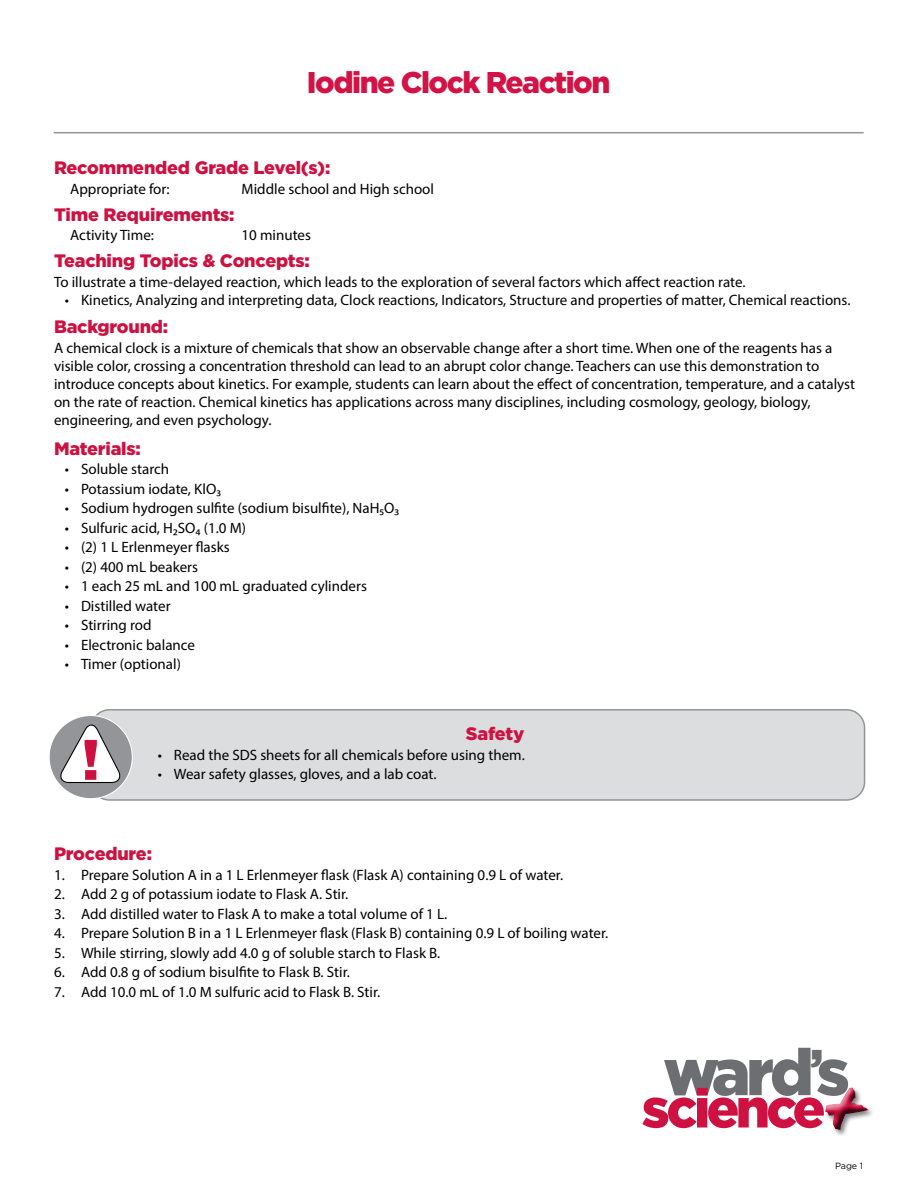
<style>
.page{position:relative;width:918px;height:1188px;background:#fff}
.page>*{position:absolute;margin:0;border:0;box-sizing:border-box;transform-origin:0 0}
.t1{font:92.1px "Flood Std";color:#ce1141}
.t2{font:900 64.95px "Gotham";color:#6d6e71}
.t3{font:900 57px "Gotham";color:#ce1141}
.t4{font:900 54.45px "Gotham";letter-spacing:-.07em;color:#ce1141}
.t5{font:900 30px "Gotham";letter-spacing:-.05em;color:#d31245}
.t6{font:900 18px "Gotham";letter-spacing:-.01em;color:#ce1141}
.t7{font:15px/18px "Myriad Pro";color:#000}
.t8{font:9px "Gotham";color:#000}
</style>
<div class="page">
<hr style="left:54px;top:132px;width:810px;height:1px;background:#939598">
<div style="left:819px;top:1085px;width:57px;height:53px;background:#000;opacity:.7"></div>
<div style="left:91px;top:710px;width:774px;height:90px;background:#dcddde;border-radius:18px"></div>
<div style="left:91px;top:709px;width:774px;height:92px;border:2px solid #939598;border-radius:18px"></div>
<div style="left:49px;top:716px;width:83px;height:83px;background:#939598;border-radius:50%"></div>
<svg style="left:57px;top:723px;width:65px;height:61px"></svg>
<h3 class="t5" style="left:307px;top:65px;width:305px">Iodine Clock Reaction</h3>
<p class="t6" style="left:54px;top:157px;width:278px">Recommended Grade Level(s):</p>
<p class="t7" style="left:70px;top:179px;width:101px">Appropriate for:</p>
<p class="t7" style="left:242px;top:179px;width:194px">Middle school and High school</p>
<p class="t6" style="left:54px;top:204px;width:182px">Time Requirements:</p>
<p class="t7" style="left:70px;top:226px;width:85px">Activity Time:</p>
<p class="t7" style="left:242px;top:226px;width:71px">10 minutes</p>
<p class="t6" style="left:54px;top:250px;width:257px">Teaching Topics &amp; Concepts:</p>
<p class="t7" style="left:54px;top:272px;width:693px">To illustrate a time-delayed reaction, which leads to the exploration of several factors which affect reaction rate.</p>
<p class="t7" style="left:65px;top:290px;width:787px">• Kinetics, Analyzing and interpreting data, Clock reactions, Indicators, Structure and properties of matter, Chemical reactions.</p>
<p class="t6" style="left:54px;top:316px;width:116px">Background:</p>
<p class="t7" style="left:54px;top:338px;width:803px">A chemical clock is a mixture of chemicals that show an observable change after a short time. When one of the reagents has a visible color, crossing a concentration threshold can lead to an abrupt color change. Teachers can use this demonstration to introduce concepts about kinetics. For example, students can learn about the effect of concentration, temperature, and a catalyst on the rate of reaction. Chemical kinetics has applications across many disciplines, including cosmology, geology, biology, engineering, and even psychology.</p>
<p class="t6" style="left:54px;top:438px;width:88px">Materials:</p>
<p class="t7" style="left:65px;top:460px;width:106px">• Soluble starch</p>
<p class="t7" style="left:65px;top:480px;width:158px">• Potassium iodate, KlO3</p>
<p class="t7" style="left:65px;top:499px;width:336px">• Sodium hydrogen sulfite (sodium bisulfite), NaH5O3</p>
<p class="t7" style="left:65px;top:519px;width:183px">• Sulfuric acid, H2SO4 (1.0 M)</p>
<p class="t7" style="left:65px;top:538px;width:166px">• (2) 1 L Erlenmeyer flasks</p>
<p class="t7" style="left:65px;top:558px;width:135px">• (2) 400 mL beakers</p>
<p class="t7" style="left:65px;top:577px;width:304px">• 1 each 25 mL and 100 mL graduated cylinders</p>
<p class="t7" style="left:65px;top:597px;width:107px">• Distilled water</p>
<p class="t7" style="left:65px;top:616px;width:88px">• Stirring rod</p>
<p class="t7" style="left:65px;top:636px;width:132px">• Electronic balance</p>
<p class="t7" style="left:65px;top:655px;width:118px">• Timer (optional)</p>
<h3 class="t3" style="left:81px;top:727px;width:20px">!</h3>
<p class="t6" style="left:466px;top:724px;width:60px">Safety</p>
<p class="t7" style="left:158px;top:746px;width:369px">• Read the SDS sheets for all chemicals before using them.</p>
<p class="t7" style="left:158px;top:765px;width:280px">• Wear safety glasses, gloves, and a lab coat.</p>
<p class="t6" style="left:54px;top:843px;width:99px">Procedure:</p>
<p class="t7" style="left:54px;top:865px;width:511px">1. Prepare Solution A in a 1 L Erlenmeyer flask (Flask A) containing 0.9 L of water.</p>
<p class="t7" style="left:54px;top:885px;width:296px">2. Add 2 g of potassium iodate to Flask A. Stir.</p>
<p class="t7" style="left:54px;top:904px;width:395px">3. Add distilled water to Flask A to make a total volume of 1 L.</p>
<p class="t7" style="left:54px;top:924px;width:556px">4. Prepare Solution B in a 1 L Erlenmeyer flask (Flask B) containing 0.9 L of boiling water.</p>
<p class="t7" style="left:54px;top:943px;width:388px">5. While stirring, slowly add 4.0 g of soluble starch to Flask B.</p>
<p class="t7" style="left:54px;top:963px;width:297px">6. Add 0.8 g of sodium bisulfite to Flask B. Stir.</p>
<p class="t7" style="left:54px;top:982px;width:328px">7. Add 10.0 mL of 1.0 M sulfuric acid to Flask B. Stir.</p>
<h2 class="t2" style="left:663px;top:1035px;width:188px">ward<sup>’</sup>s</h2>
<h1 class="t1" style="left:818px;top:1050px;width:59px">+</h1>
<h3 class="t4" style="left:642px;top:1077px;width:185px">science</h3>
<p class="t8" style="left:835px;top:1161px;width:29px">Page 1</p>
</div>
